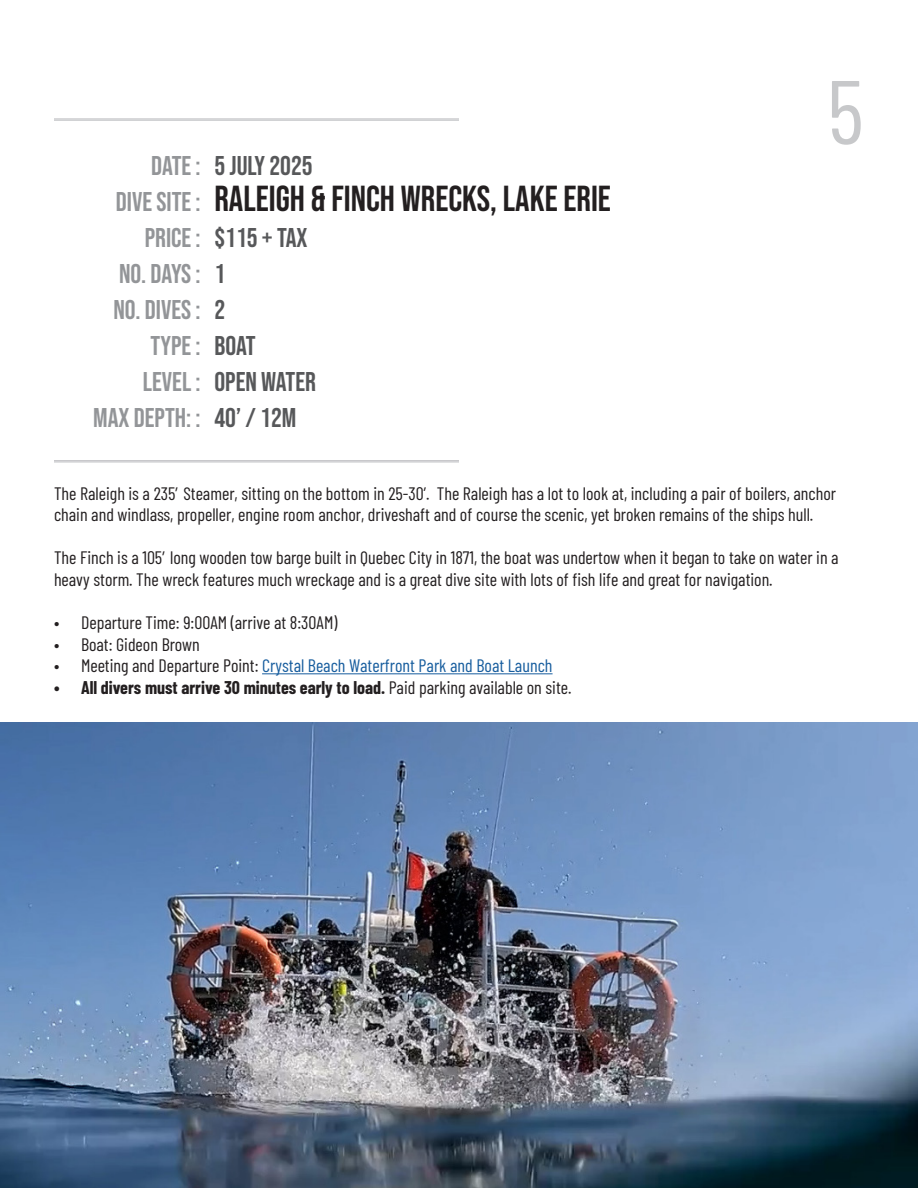
<style>
.page{position:relative;width:918px;height:1188px;background:#fff}
.page>*{position:absolute;margin:0;border:0;box-sizing:border-box;transform-origin:0 0}
.t1{font:90px "Barlow Condensed";color:#c7c8ca}
.t2{font:36px "Bebas Neue";color:#231f20}
.t3{font:27px/36px "Bebas Neue";color:#939598;text-align:right}
.t4{font:27px "Bebas Neue";color:#57585a}
.t5{font:18px/21.6px "Barlow Condensed";color:#231f20}
.t6{font:700 18px "Barlow Condensed";color:#231f20}
.t7{font:18px "Barlow Condensed";color:#175d9e}
.s1{color:#231f20}
.s2{font-weight:400}
</style>
<div class="page">
<hr style="left:54px;top:119px;width:405px;height:1px;background:#bcbdc0">
<hr style="left:54px;top:120px;width:405px;height:1px;background:#bcbdc0">
<hr style="left:54px;top:460px;width:405px;height:1px;background:#bcbdc0">
<hr style="left:54px;top:462px;width:405px;height:1px;background:#bcbdc0">
<hr style="left:262px;top:673px;width:291px;height:1px;background:#175d9e">
<img style="left:0;top:722px;width:918px;height:466px">
<h3 class="t3" style="left:93px;top:148px;width:109px">DATE :<br>DIVE SITE :<br>PRICE :<br>NO. DAYS :<br>NO. DIVES :<br>TYPE :<br>LEVEL :<br>MAX DEPTH: :</h3>
<p class="t4" style="left:214px;top:151px;width:100px">5 JULY 2025</p>
<p class="t2" style="left:214px;top:179px;width:398px">RALEIGH &amp; FINCH WRECKS, LAKE ERIE</p>
<p class="t4" style="left:214px;top:223px;width:95px">$115 + TAX</p>
<p class="t4" style="left:214px;top:259px;width:12px">1</p>
<p class="t4" style="left:214px;top:295px;width:12px">2</p>
<p class="t4" style="left:214px;top:331px;width:43px">BOAT</p>
<p class="t4" style="left:214px;top:367px;width:103px">OPEN WATER</p>
<p class="t4" style="left:214px;top:403px;width:83px">40’ / 12M</p>
<h1 class="t1" style="left:827px;top:47px;width:38px">5</h1>
<p class="t5" style="left:54px;top:481px;width:784px">The Raleigh is a 235′ Steamer, sitting on the bottom in 25-30’. The Raleigh has a lot to look at, including a pair of boilers, anchor chain and windlass, propeller, engine room anchor, driveshaft and of course the scenic, yet broken remains of the ships hull.</p>
<p class="t5" style="left:54px;top:546px;width:786px">The Finch is a 105′ long wooden tow barge built in Quebec City in 1871, the boat was undertow when it began to take on water in a heavy storm. The wreck features much wreckage and is a great dive site with lots of fish life and great for navigation.</p>
<p class="t5" style="left:54px;top:611px;width:285px">• Departure Time: 9:00AM (arrive at 8:30AM)</p>
<p class="t5" style="left:54px;top:632px;width:147px">• Boat: Gideon Brown</p>
<p class="t7" style="left:54px;top:653px;width:500px"><span class="s1">• Meeting and Departure Point:</span> Crystal Beach Waterfront Park and Boat Launch</p>
<p class="t6" style="left:54px;top:675px;width:519px">• All divers must arrive 30 minutes early to load. <span class="s2">Paid parking available on site.</span></p>
</div>
